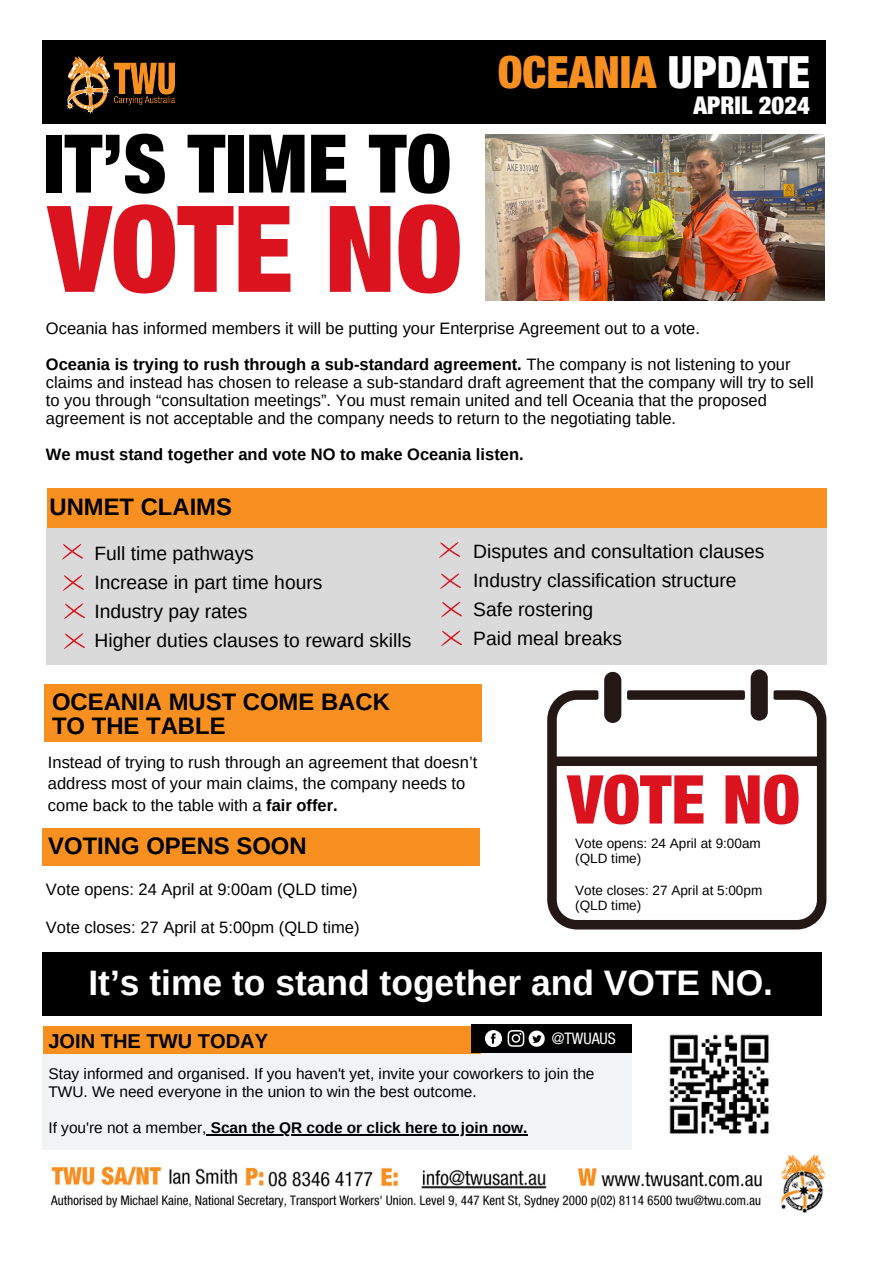
<style>
.page{position:relative;width:894px;height:1264px;background:#fff}
.page>*{position:absolute;margin:0;border:0;box-sizing:border-box;transform-origin:0 0}
.t1{font:900 condensed 120px "Helvetica Neue LT Std";color:#db131f}
.t2{font:900 condensed 80.85px "Helvetica Neue LT Std";color:#000}
.t3{font:900 condensed 67.35px "Helvetica Neue LT Std";color:#db131f}
.t4{font:900 condensed 44.55px "Helvetica Neue LT Std";color:#f79020}
.t5{font:700 35.4px "Arimo";color:#fff}
.t6{font:900 condensed 24.6px "Helvetica Neue LT Std";color:#fff}
.t7{font:700 23.85px/24.8px "Arimo";color:#000}
.t8{font:700 20.1px "Arimo";color:#000}
.t9{font:19.2px "Arimo";color:#000}
.t10{font:16.5px/18px "Arimo";color:#000}
.t11{font:700 16.5px "Arimo";color:#000}
.t12{font:condensed 15.9px "Helvetica Neue LT Std";color:#fff}
.t13{font:15.45px/18px "Arimo";color:#000}
.t14{font:700 15.45px "Arimo";color:#000}
.t15{font:13.5px/15.6px "Arimo";color:#000}
.s1{color:#fff}
.s2{font-weight:700}
.s3{font-weight:400}
</style>
<div class="page">
<div style="left:42px;top:41px;width:783px;height:83px;background:#000"></div>
<img style="left:66px;top:56px;width:108px;height:58px">
<img style="left:43px;top:1149px;width:783px;height:65px">
<img style="left:669px;top:1034px;width:100px;height:100px">
<div style="left:47px;top:488px;width:779px;height:40px;background:#f79020"></div>
<div style="left:46px;top:529px;width:780px;height:136px;background:#dadada"></div>
<div style="left:42px;top:1053px;width:590px;height:96px;background:#f1f3f4"></div>
<div style="left:43px;top:1025px;width:437px;height:28px;background:#f79020"></div>
<div style="left:471px;top:1024px;width:161px;height:29px;background:#000"></div>
<svg style="left:485px;top:1030px;width:16px;height:16px"></svg>
<svg style="left:487px;top:1030px;width:57px;height:17px"></svg>
<div style="left:42px;top:952px;width:779px;height:64px;background:#000"></div>
<svg style="left:439px;top:542px;width:21px;height:16px"></svg>
<svg style="left:440px;top:573px;width:21px;height:16px"></svg>
<svg style="left:441px;top:601px;width:21px;height:16px"></svg>
<svg style="left:62px;top:544px;width:21px;height:15px"></svg>
<svg style="left:63px;top:575px;width:21px;height:16px"></svg>
<svg style="left:64px;top:603px;width:21px;height:16px"></svg>
<img style="left:485px;top:135px;width:338px;height:165px">
<div style="left:45px;top:684px;width:437px;height:58px;background:#f79020"></div>
<div style="left:42px;top:828px;width:438px;height:37px;background:#f79020"></div>
<svg style="left:64px;top:633px;width:21px;height:16px"></svg>
<svg style="left:441px;top:630px;width:21px;height:16px"></svg>
<svg style="left:547px;top:690px;width:279px;height:239px"></svg>
<div style="left:604px;top:672px;width:17px;height:51px;background:#231815;border-radius:9px"></div>
<div style="left:750px;top:669px;width:17px;height:51px;background:#231815;border-radius:9px"></div>
<hr style="left:211px;top:1134px;width:316px;height:1px;background:#000">
<p class="t2" style="left:44px;top:135px;width:409px">IT’S TIME TO</p>
<p class="t1" style="left:48px;top:206px;width:415px">VOTE NO</p>
<p class="t4" style="left:497px;top:56px;width:314px">OCEANIA <span class="s1">UPDATE</span></p>
<h6 class="t6" style="left:693px;top:97px;width:118px">APRIL 2024</h6>
<h1 class="t10" style="left:46px;top:319px;width:655px">Oceania has informed members it will be putting your Enterprise Agreement out to a vote.</h1>
<p class="t10" style="left:46px;top:355px;width:769px"><span class="s2">Oceania is trying to rush through a sub-standard agreement.</span> The company is not listening to your claims and instead has chosen to release a sub-standard draft agreement that the company will try to sell to you through “consultation meetings”. You must remain united and tell Oceania that the proposed agreement is not acceptable and the company needs to return to the negotiating table.</p>
<p class="t11" style="left:46px;top:445px;width:479px">We must stand together and vote NO to make Oceania listen.</p>
<p class="t7" style="left:49px;top:494px;width:184px">UNMET CLAIMS</p>
<p class="t9" style="left:94px;top:543px;width:161px">Full time pathways</p>
<p class="t9" style="left:94px;top:572px;width:229px">Increase in part time hours</p>
<p class="t9" style="left:94px;top:601px;width:154px">Industry pay rates</p>
<h6 class="t9" style="left:94px;top:629px;width:318px">Higher duties clauses to reward skills</h6>
<p class="t9" style="left:473px;top:541px;width:292px">Disputes and consultation clauses</p>
<h6 class="t9" style="left:473px;top:569px;width:265px">Industry classification structure</h6>
<p class="t9" style="left:473px;top:598px;width:121px">Safe rostering</p>
<p class="t9" style="left:473px;top:627px;width:150px">Paid meal breaks</p>
<p class="t7" style="left:52px;top:689px;width:339px">OCEANIA MUST COME BACK<br>TO THE TABLE</p>
<p class="t10" style="left:48px;top:751px;width:430px;line-height:21.3px">Instead of trying to rush through an agreement that doesn’t address most of your main claims, the company needs to come back to the table with a <span class="s2">fair offer.</span></p>
<p class="t7" style="left:48px;top:833px;width:260px">VOTING OPENS SOON</p>
<p class="t10" style="left:46px;top:880px;width:313px">Vote opens: 24 April at 9:00am (QLD time)</p>
<p class="t10" style="left:46px;top:918px;width:315px">Vote closes: 27 April at 5:00pm (QLD time)</p>
<p class="t3" style="left:567px;top:775px;width:234px">VOTE NO</p>
<p class="t15" style="left:575px;top:835px;width:187px">Vote opens: 24 April at 9:00am (QLD time)</p>
<p class="t15" style="left:575px;top:882px;width:188px">Vote closes: 27 April at 5:00pm (QLD time)</p>
<p class="t5" style="left:88px;top:963px;width:685px">It’s time to stand together and VOTE NO.</p>
<p class="t8" style="left:48px;top:1030px;width:221px">JOIN THE TWU TODAY</p>
<h2 class="t12" style="left:551px;top:1033px;width:66px">@TWUAUS</h2>
<p class="t13" style="left:48px;top:1064px;width:547px">Stay informed and organised. If you haven't yet, invite your coworkers to join the<br>TWU. We need everyone in the union to win the best outcome.</p>
<p class="t14" style="left:48px;top:1119px;width:480px"><span class="s3">If you're not a member,</span> Scan the QR code or click here to join now.</p>
</div>
